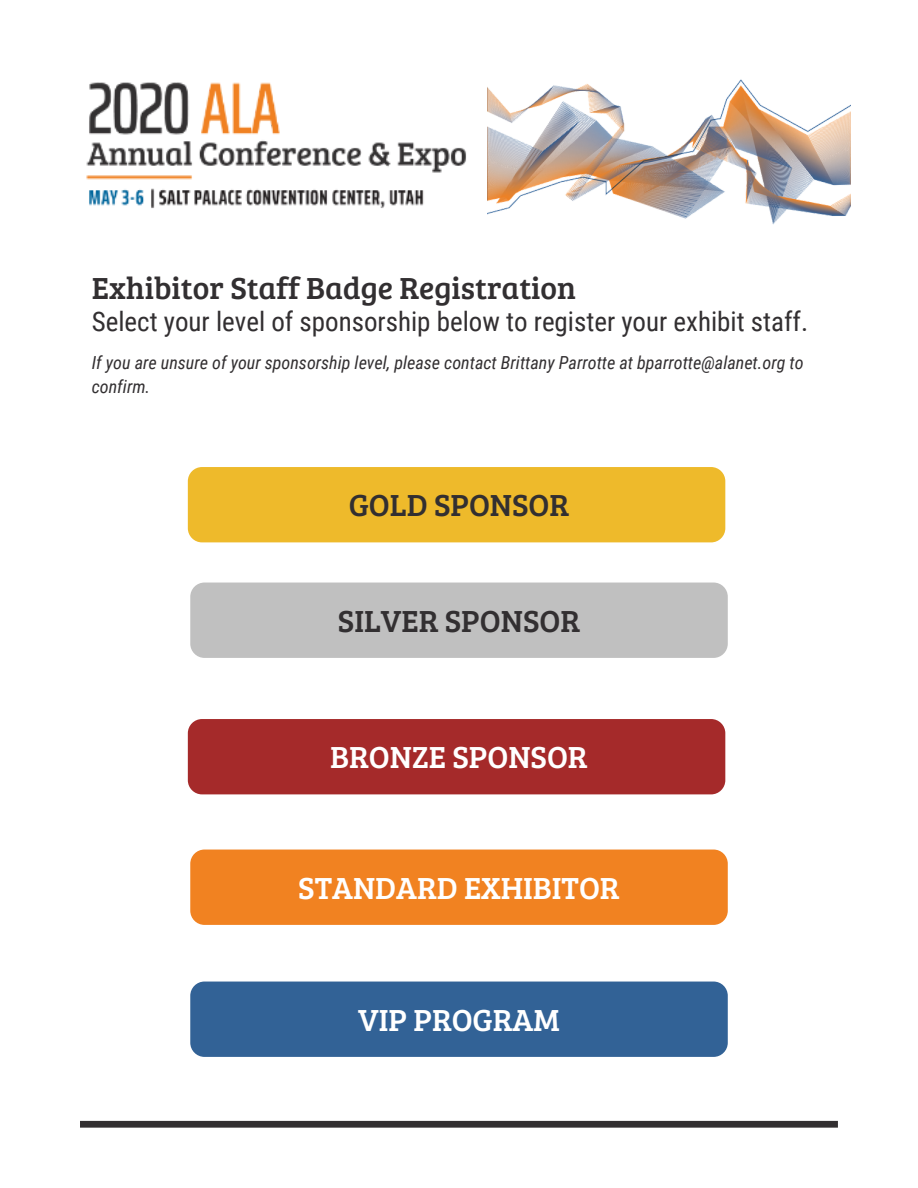
<style>
.page{position:relative;width:918px;height:1188px;background:#fff}
.page>*{position:absolute;margin:0;border:0;box-sizing:border-box;transform-origin:0 0}
.t1{font:31.5px "Bree Serif";color:#322f31}
.t2{font:31.5px "Bree Serif";color:#fff}
.t3{font:27px "Roboto Condensed";color:#322f31}
.t4{font:italic 18px/24.8px "Roboto Condensed";color:#322f31}
</style>
<div class="page">
<img style="left:86px;top:82px;width:380px;height:127px">
<img style="left:488px;top:79px;width:362px;height:146px">
<div style="left:188px;top:467px;width:537px;height:75px;background:#eeba2b;border-radius:14px"></div>
<div style="left:190px;top:583px;width:538px;height:75px;background:#c0c0c0;border-radius:14px"></div>
<div style="left:188px;top:719px;width:537px;height:75px;background:#a52a2a;border-radius:14px"></div>
<div style="left:190px;top:850px;width:538px;height:75px;background:#f18221;border-radius:14px"></div>
<div style="left:190px;top:982px;width:538px;height:75px;background:#326296;border-radius:14px"></div>
<svg style="left:80px;top:1121px;width:758px;height:7px;background:#3c393b"></svg>
<h1 class="t1" style="left:92px;top:265px;width:486px">Exhibitor Staff Badge Registration</h1>
<h2 class="t3" style="left:92px;top:306px;width:718px">Select your level of sponsorship below to register your exhibit staff.</h2>
<p class="t4" style="left:92px;top:350px;width:713px">If you are unsure of your sponsorship level, please contact Brittany Parrotte at bparrotte@alanet.org to confirm.</p>
<h1 class="t1" style="left:349px;top:483px;width:222px">GOLD SPONSOR</h1>
<h1 class="t1" style="left:338px;top:598px;width:244px">SILVER SPONSOR</h1>
<h1 class="t2" style="left:330px;top:735px;width:259px">BRONZE SPONSOR</h1>
<h1 class="t2" style="left:298px;top:865px;width:323px">STANDARD EXHIBITOR</h1>
<h1 class="t2" style="left:358px;top:997px;width:203px">VIP PROGRAM</h1>
</div>
